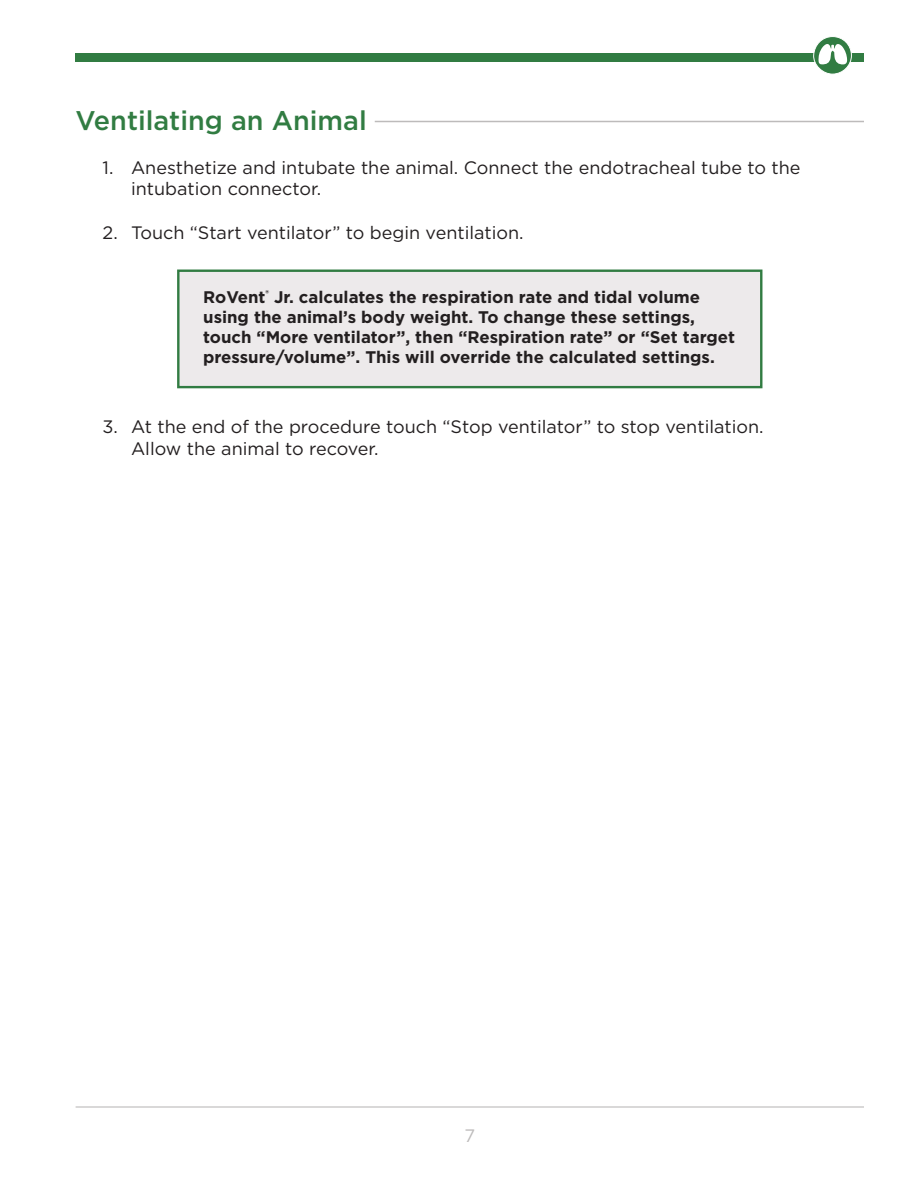
<style>
.page{position:relative;width:918px;height:1188px;background:#fff}
.page>*{position:absolute;margin:0;border:0;box-sizing:border-box;transform-origin:0 0}
.t1{font:500 27px "Gotham";color:#317c42}
.t2{font:18px "Gotham";color:#231f20}
.t3{font:18px "Gotham";color:#bdbbbb}
.t4{font:700 16.8px/20.1px "Gotham";color:#231f20}
</style>
<div class="page">
<hr style="left:76px;top:1106px;width:788px;height:2px;background:#bdbbbb">
<div style="left:76px;top:53px;width:788px;height:9px;background:#317c42"></div>
<svg style="left:813px;top:36px;width:39px;height:38px"></svg>
<hr style="left:375px;top:121px;width:489px;height:1px;background:#bdbbbb">
<div style="left:177px;top:270px;width:585px;height:118px;background:#edeaeb;border:2px solid #317c42"></div>
<p class="t1" style="left:76px;top:102px;width:293px">Ventilating an Animal</p>
<p class="t2" style="left:103px;top:156px;width:699px">1. Anesthetize and intubate the animal. Connect the endotracheal tube to the</p>
<p class="t2" style="left:131px;top:177px;width:192px">intubation connector.</p>
<p class="t2" style="left:103px;top:221px;width:423px">2. Touch “Start ventilator” to begin ventilation.</p>
<p class="t4" style="left:203px;top:287px;width:534px">RoVent<sup>®</sup> Jr. calculates the respiration rate and tidal volume using the animal’s body weight. To change these settings, touch “More ventilator”, then “Respiration rate” or “Set target pressure/volume”. This will override the calculated settings.</p>
<p class="t2" style="left:103px;top:415px;width:663px">3. At the end of the procedure touch “Stop ventilator” to stop ventilation.</p>
<p class="t2" style="left:131px;top:437px;width:249px">Allow the animal to recover.</p>
<p class="t3" style="left:464px;top:1124px;width:12px">7</p>
</div>
